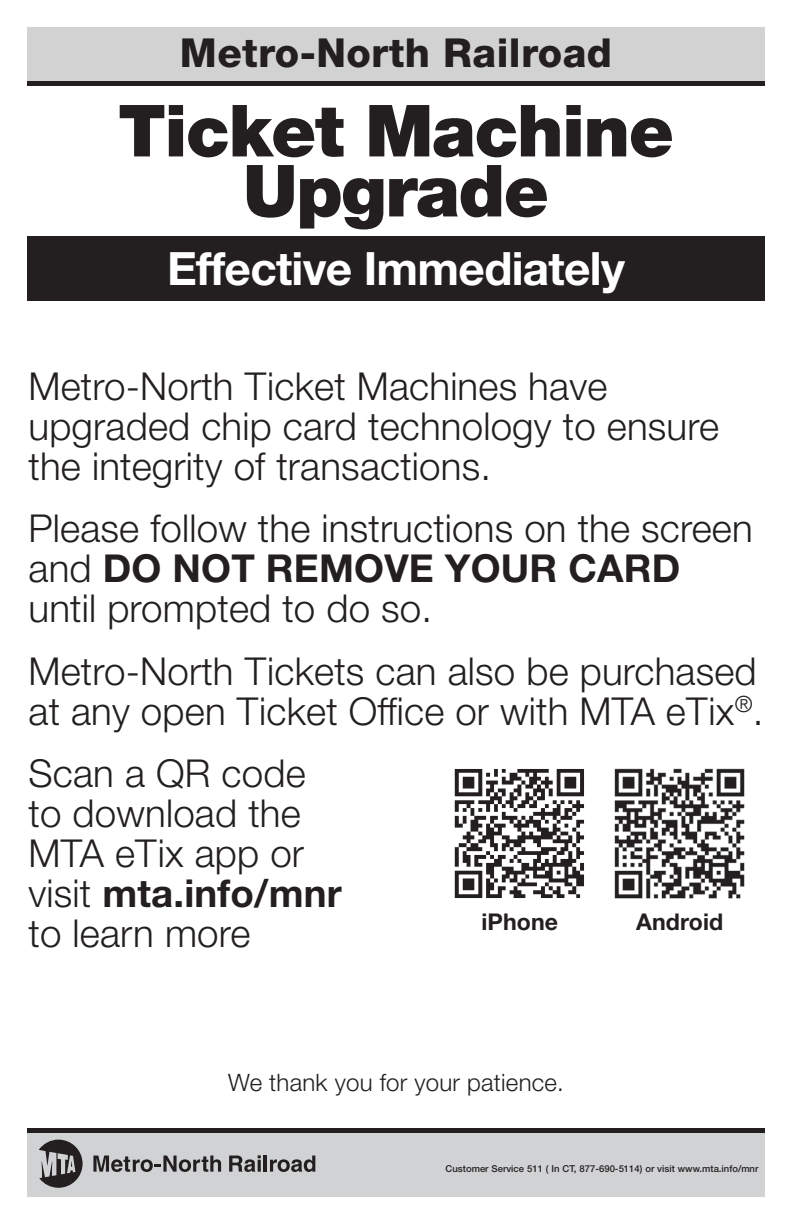
<style>
.page{position:relative;width:792px;height:1224px;background:#fff}
.page>*{position:absolute;margin:0;border:0;box-sizing:border-box;transform-origin:0 0}
._01__Headline_72pt{font:900 72px/60px "Helvetica Neue LT Std";letter-spacing:-.02em;color:#231f20;text-align:center}
._02____DATE{font:700 46px "Helvetica Neue LT Std";letter-spacing:-.015em;color:#fff}
.t1{font:800 40px "Helvetica Neue LT Std";letter-spacing:.01em;color:#231f20}
._04____TEXT{font:300 38.5px/40px "Helvetica Neue LT Std";letter-spacing:.005em;color:#231f20}
._03____SUBHEAD{font:300 24px "Helvetica Neue LT Std";letter-spacing:.01em;color:#231f20}
._04____TEXT-2{font:700 23.1px "Helvetica Neue LT Std";letter-spacing:.005em;color:#231f20}
.CIC_Phones__shift{font:500 9.5px "Helvetica Neue LT Std";color:#231f20}
.s1{font-weight:700}
</style>
<div class="page">
<div style="left:27px;top:27px;width:738px;height:59px;background:#231f20"></div>
<div style="left:27px;top:1132px;width:738px;height:65px;background:#d1d2d4"></div>
<hr style="left:27px;top:1128px;width:738px;height:4px;background:#231f20">
<svg style="left:39px;top:1140px;width:44px;height:48px"></svg>
<svg style="left:93px;top:1156px;width:128px;height:16px"></svg>
<svg style="left:229px;top:1155px;width:32px;height:17px"></svg>
<hr style="left:264px;top:1156px;width:3px;height:16px;background:#231f20">
<svg style="left:270px;top:1156px;width:45px;height:16px"></svg>
<div style="left:27px;top:236px;width:738px;height:65px;background:#231f20"></div>
<div style="left:27px;top:27px;width:738px;height:54px;background:#d3d2d2"></div>
<img style="left:454px;top:769px;width:130px;height:129px">
<img style="left:614px;top:768px;width:131px;height:131px">
<p class="t1" style="left:180px;top:29px;width:434px">Metro-North Railroad</p>
<p class="_01__Headline_72pt" style="left:118px;top:100px;width:558px">Ticket Machine<br>Upgrade</p>
<p class="_02____DATE" style="left:167px;top:240px;width:459px">Effective Immediately</p>
<p class="_04____TEXT" style="left:28px;top:365px;width:692px">Metro-North Ticket Machines have upgraded chip card technology to ensure the integrity of transactions.</p>
<p class="_04____TEXT" style="left:28px;top:508px;width:726px">Please follow the instructions on the screen and <span class="s1">DO NOT REMOVE YOUR CARD </span>until prompted to do so.</p>
<p class="_04____TEXT" style="left:28px;top:650px;width:736px">Metro-North Tickets can also be purchased at any open Ticket Office or with MTA eTix<sup>®</sup>.</p>
<p class="_04____TEXT" style="left:28px;top:753px;width:315px">Scan a QR code to download the<br>MTA eTix app or visit <span class="s1">mta.info/mnr </span>to learn more</p>
<p class="_04____TEXT-2" style="left:481px;top:908px;width:78px">iPhone</p>
<p class="_04____TEXT-2" style="left:636px;top:908px;width:89px">Android</p>
<p class="_03____SUBHEAD" style="left:228px;top:1068px;width:337px">We thank you for your patience.</p>
<p class="CIC_Phones__shift" style="left:446px;top:1163px;width:314px">Customer Service 511 ( In CT, 877-690-5114) or visit www.mta.info/mnr</p>
</div>
